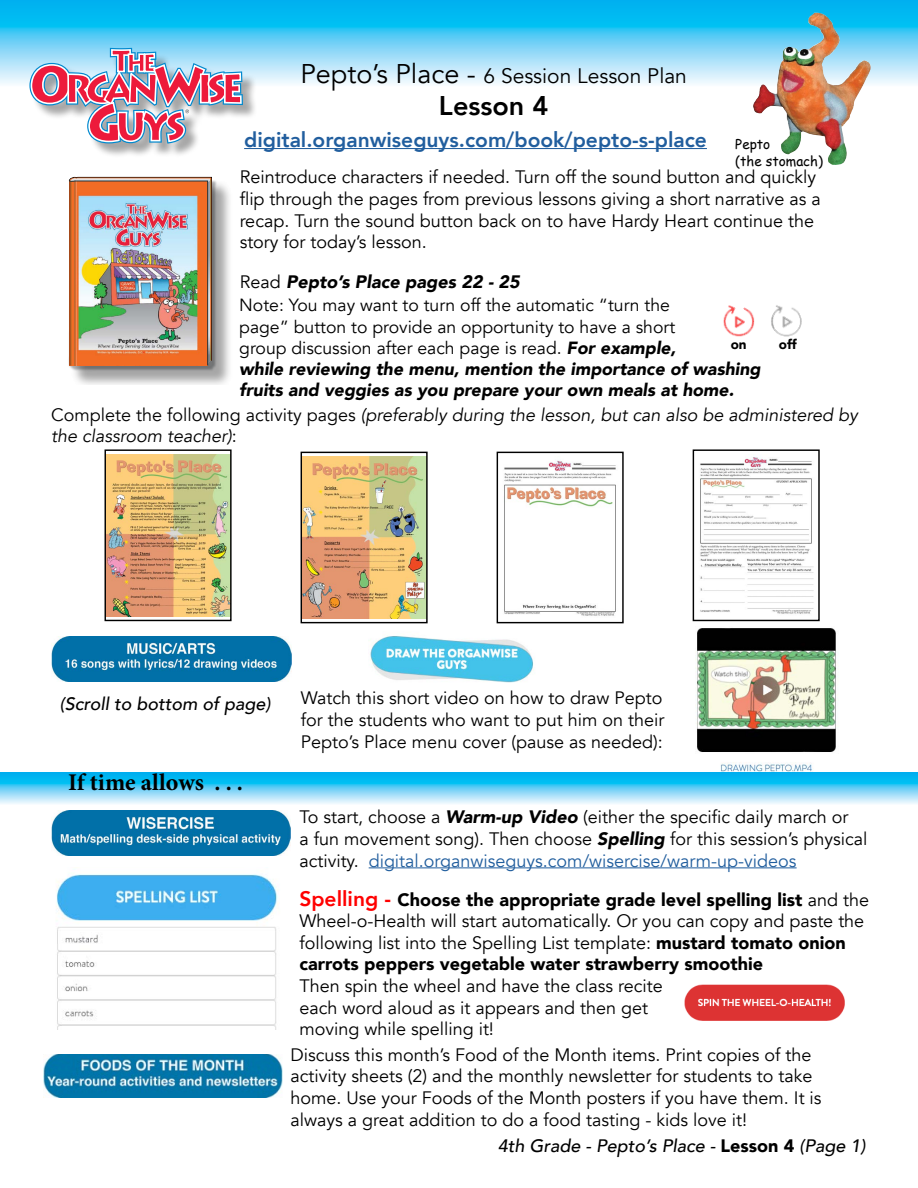
<style>
.page{position:relative;width:918px;height:1188px;background:#fff}
.page>*{position:absolute;margin:0;border:0;box-sizing:border-box;transform-origin:0 0}
.t1{font:800 27px "Avenir";color:#000}
.t2{font:700 24px "Minion Pro";color:#000}
.t3{font:800 21px "Avenir";color:#215e9e}
.t4{font:21px "Avenir";color:#000}
.t5{font:18px/21.6px "Avenir";color:#000}
.t6{font:italic 18px/21.6px "Avenir";color:#000}
.t7{font:italic 500 18px "Avenir";color:#000}
.t8{font:italic 900 18px "Avenir";color:#000}
.t9{font:17.7px/21.1px "Avenir";color:#000}
.t10{font:13.5px/16.2px "Comic Sans MS";color:#000}
.t11{font:900 13.5px "Avenir";color:#000}
.s1{font-size:27px}
.s2{font-weight:400;font-style:normal}
.s3{font-weight:900;font-style:italic}
.s4{font-style:normal}
.s5{color:#215e9e}
.s6{font-weight:800;font-size:21px;color:#f00}
.s7{font-weight:900}
.s8{font-weight:900;font-style:normal}
</style>
<div class="page">
<svg style="left:0;top:0;width:918px;height:84px;background:#57cdf5"></svg>
<div style="left:31px;top:50px;width:227px;height:108px;background:#000;opacity:.35"></div>
<svg style="left:28px;top:46px;width:217px;height:99px"></svg>
<hr style="left:244px;top:148px;width:463px;height:1px;background:#215e9e">
<img style="left:752px;top:13px;width:122px;height:152px">
<img style="left:68px;top:176px;width:162px;height:208px">
<img style="left:69px;top:177px;width:143px;height:189px">
<img style="left:370px;top:636px;width:164px;height:47px">
<img style="left:723px;top:305px;width:32px;height:32px">
<img style="left:771px;top:305px;width:31px;height:32px">
<img style="left:107px;top:454px;width:123px;height:163px">
<div style="left:105px;top:449px;width:127px;height:172px;border:1px solid #000"></div>
<img style="left:303px;top:456px;width:123px;height:163px">
<div style="left:301px;top:452px;width:127px;height:171px;border:1px solid #000"></div>
<img style="left:504px;top:460px;width:112px;height:156px">
<div style="left:497px;top:452px;width:127px;height:171px;border:1px solid #000"></div>
<img style="left:700px;top:457px;width:114px;height:157px">
<div style="left:693px;top:449px;width:127px;height:172px;border:1px solid #000"></div>
<img style="left:52px;top:636px;width:239px;height:45px">
<img style="left:695px;top:628px;width:146px;height:145px">
<img style="left:44px;top:1054px;width:239px;height:43px">
<img style="left:52px;top:810px;width:239px;height:45px">
<hr style="left:369px;top:867px;width:428px;height:1px;background:#215e9e">
<img style="left:56px;top:874px;width:222px;height:155px">
<img style="left:684px;top:984px;width:161px;height:37px">
<svg style="left:0;top:773px;width:918px;height:31px;background:#62d0f6"></svg>
<p class="t4" style="left:300px;top:63px;width:388px"><span class="s1">Pepto’s Place -</span> 6 Session Lesson Plan</p>
<h1 class="t1" style="left:439px;top:84px;width:111px">Lesson 4</h1>
<p class="t3" style="left:244px;top:123px;width:464px">digital.organwiseguys.com/book/pepto-s-place</p>
<p class="t10" style="left:735px;top:136px;width:89px">Pepto<br>(the stomach)</p>
<p class="t5" style="left:240px;top:167px;width:583px">Reintroduce characters if needed. Turn off the sound button and quickly flip through the pages from previous lessons giving a short narrative as a recap. Turn the sound button back on to have Hardy Heart continue the story for today’s lesson.</p>
<p class="t8" style="left:240px;top:267px;width:282px"><span class="s2">Read</span> Pepto’s Place pages 22 - 25</p>
<p class="t9" style="left:239px;top:295px;width:523px">Note: You may want to turn off the automatic “turn the<br>page” button to provide an opportunity to have a short<br>group discussion after each page is read. <span class="s3">For example,<br>while reviewing the menu, mention the importance of washing fruits and veggies as you prepare your own meals at home.</span></p>
<p class="t11" style="left:731px;top:332px;width:17px">on</p>
<p class="t11" style="left:779px;top:332px;width:19px">off</p>
<p class="t6" style="left:51px;top:404px;width:808px"><span class="s4">Complete the following activity pages</span> (preferably during the lesson, but can also be administered by the classroom teacher)<span class="s4">:</span></p>
<p class="t7" style="left:60px;top:693px;width:212px">(Scroll to bottom of page)</p>
<h2 class="t2" style="left:68px;top:766px;width:177px">If time allows . . .</h2>
<p class="t5" style="left:301px;top:688px;width:365px;text-align:justify">Watch this short video on how to draw Pepto for the students who want to put him on their Pepto’s Place menu cover (pause as needed):</p>
<p class="t5" style="left:299px;top:807px;width:570px">To start, choose a <span class="s3">Warm-up Video</span> (either the specific daily march or<br>a fun movement song). Then choose <span class="s3">Spelling</span> for this session’s physical activity. <span class="s5">digital.organwiseguys.com/wisercise/warm-up-videos</span></p>
<p class="t5" style="left:299px;top:889px;width:571px"><span class="s6">Spelling -</span> <span class="s7">Choose the appropriate grade level spelling list</span> and the Wheel-o-Health will start automatically. Or you can copy and paste the following list into the Spelling List template: <span class="s7">mustard tomato onion carrots peppers vegetable water strawberry smoothie</span></p>
<p class="t5" style="left:299px;top:975px;width:365px">Then spin the wheel and have the class recite each word aloud as it appears and then get moving while spelling it!</p>
<p class="t5" style="left:290px;top:1044px;width:533px">Discuss this month’s Food of the Month items. Print copies of the activity sheets (2) and the monthly newsletter for students to take home. Use your Foods of the Month posters if you have them. It is always a great addition to do a food tasting - kids love it!</p>
<p class="t7" style="left:498px;top:1135px;width:369px">4th Grade - Pepto’s Place - <span class="s8">Lesson 4</span> (Page 1)</p>
</div>
